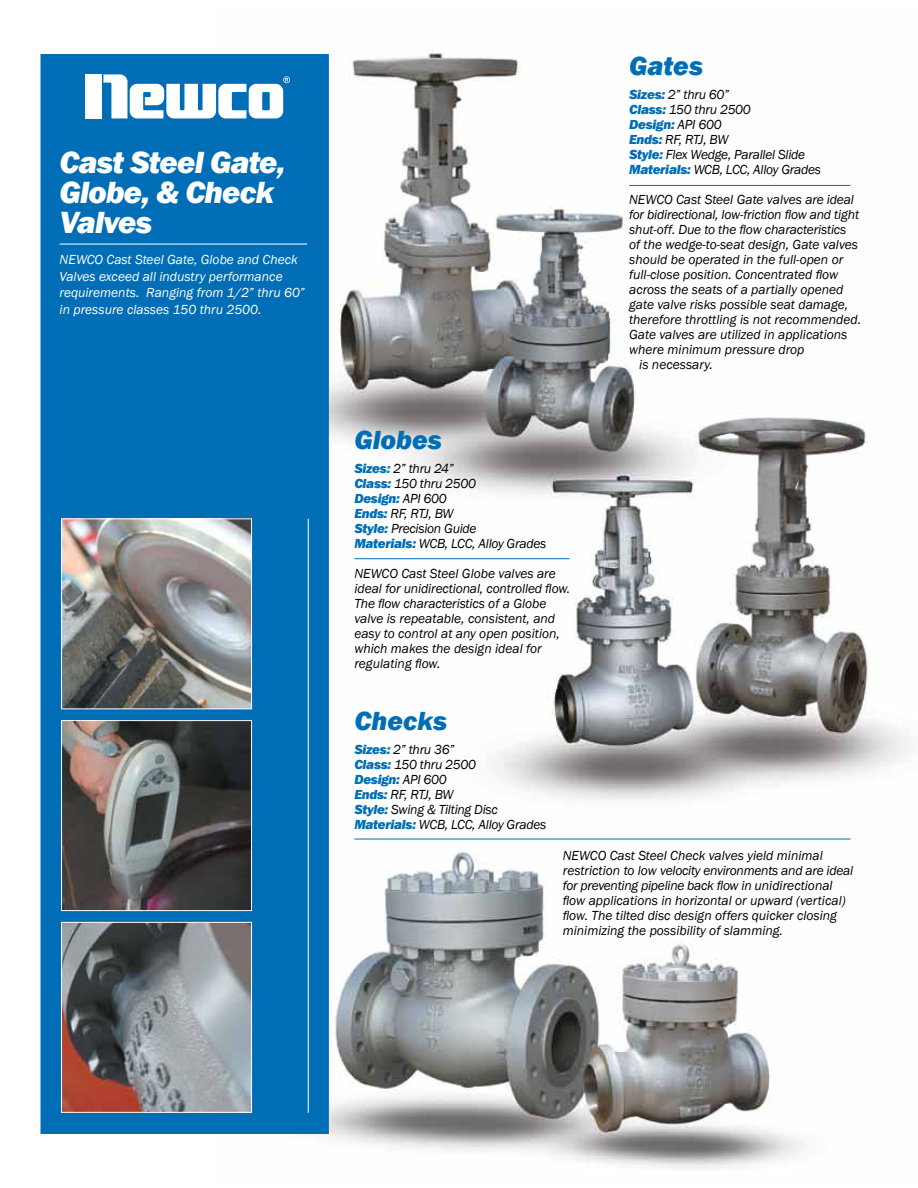
<style>
.page{position:relative;width:918px;height:1188px;background:#fff}
.page>*{position:absolute;margin:0;border:0;box-sizing:border-box;transform-origin:0 0}
.t1{font:italic 800 31.5px/30px "Franklin Gothic";letter-spacing:-.025em;color:#fff}
.t2{font:italic 800 27px "Franklin Gothic";color:#006eb6}
.t3{font:italic 13.5px/15px "Franklin Gothic";color:#000}
.t4{font:italic 13.5px/15px "Franklin Gothic";letter-spacing:-.02em;color:#000}
.t5{font:italic 13.5px/16.5px "Franklin Gothic";color:#fff}
.s1{font-weight:800;color:#006eb6}
</style>
<div class="page">
<img style="left:318px;top:49px;width:593px;height:1119px">
<hr style="left:629px;top:185px;width:222px;height:1px;background:#006eb6">
<hr style="left:354px;top:558px;width:216px;height:1px;background:#006eb6">
<hr style="left:354px;top:839px;width:497px;height:1px;background:#006eb6">
<div style="left:41px;top:54px;width:288px;height:1080px;background:#006eb6;border:2px solid #006eb6"></div>
<hr style="left:60px;top:244px;width:247px;height:1px;background:#fff">
<img style="left:63px;top:520px;width:187px;height:187px">
<div style="left:61px;top:518px;width:191px;height:191px;border:1px solid #fff"></div>
<img style="left:63px;top:924px;width:187px;height:187px">
<div style="left:61px;top:922px;width:191px;height:191px;border:1px solid #fff"></div>
<img style="left:63px;top:722px;width:187px;height:187px">
<div style="left:61px;top:720px;width:191px;height:191px;border:1px solid #fff"></div>
<hr style="left:308px;top:519px;width:1px;height:594px;background:#fff">
<div style="left:86px;top:74px;width:16px;height:44px;background:#fff"></div>
<svg style="left:103px;top:74px;width:187px;height:44px"></svg>
<h1 class="t1" style="left:60px;top:147px;width:227px">Cast Steel Gate,<br>Globe, &amp; Check<br>Valves</h1>
<p class="t5" style="left:60px;top:252px;width:247px">NEWCO Cast Steel Gate, Globe and Check Valves exceed all industry performance requirements. Ranging from 1/2” thru 60” in pressure classes 150 thru 2500.</p>
<h2 class="t2" style="left:354px;top:422px;width:89px">Globes</h2>
<p class="t4" style="left:354px;top:461px;width:193px"><span class="s1">Sizes:</span> 2” thru 24”<br><span class="s1">Class:</span> 150 thru 2500<br><span class="s1">Design:</span> API 600<br><span class="s1">Ends:</span> RF, RTJ, BW<br><span class="s1">Style:</span> Precision Guide<br><span class="s1">Materials:</span> WCB, LCC, Alloy Grades</p>
<p class="t3" style="left:354px;top:566px;width:217px">NEWCO Cast Steel Globe valves are ideal for unidirectional, controlled flow.<br>The flow characteristics of a Globe valve is repeatable, consistent, and easy to control at any open position, which makes the design ideal for regulating flow.</p>
<h2 class="t2" style="left:354px;top:703px;width:94px">Checks</h2>
<p class="t4" style="left:354px;top:742px;width:193px"><span class="s1">Sizes:</span> 2” thru 36”<br><span class="s1">Class:</span> 150 thru 2500<br><span class="s1">Design:</span> API 600<br><span class="s1">Ends:</span> RF, RTJ, BW<br><span class="s1">Style:</span> Swing &amp; Tilting Disc<br><span class="s1">Materials:</span> WCB, LCC, Alloy Grades</p>
<h2 class="t2" style="left:629px;top:49px;width:76px">Gates</h2>
<p class="t4" style="left:629px;top:88px;width:193px"><span class="s1">Sizes:</span> 2” thru 60”<br><span class="s1">Class:</span> 150 thru 2500<br><span class="s1">Design:</span> API 600<br><span class="s1">Ends:</span> RF, RTJ, BW<br><span class="s1">Style:</span> Flex Wedge, Parallel Slide<br><span class="s1">Materials:</span> WCB, LCC, Alloy Grades</p>
<p class="t3" style="left:629px;top:193px;width:226px">NEWCO Cast Steel Gate valves are ideal</p>
<p class="t3" style="left:629px;top:208px;width:232px">for bidirectional, low-friction flow and tight</p>
<p class="t3" style="left:629px;top:223px;width:219px">shut-off. Due to the flow characteristics</p>
<p class="t3" style="left:629px;top:238px;width:230px">of the wedge-to-seat design, Gate valves</p>
<p class="t3" style="left:629px;top:253px;width:216px">should be operated in the full-open or</p>
<p class="t3" style="left:629px;top:268px;width:211px">full-close position. Concentrated flow</p>
<p class="t3" style="left:629px;top:283px;width:216px">across the seats of a partially opened</p>
<p class="t3" style="left:629px;top:298px;width:221px">gate valve risks possible seat damage,</p>
<p class="t3" style="left:629px;top:313px;width:233px">therefore throttling is not recommended.</p>
<p class="t3" style="left:629px;top:328px;width:220px">Gate valves are utilized in applications</p>
<p class="t3" style="left:629px;top:343px;width:177px">where minimum pressure drop</p>
<p class="t3" style="left:639px;top:358px;width:75px">is necessary.</p>
<p class="t3" style="left:563px;top:848px;width:292px">NEWCO Cast Steel Check valves yield minimal restriction to low velocity environments and are ideal for preventing pipeline back flow in unidirectional flow applications in horizontal or upward (vertical) flow. The tilted disc design offers quicker closing minimizing the possibility of slamming.</p>
</div>
